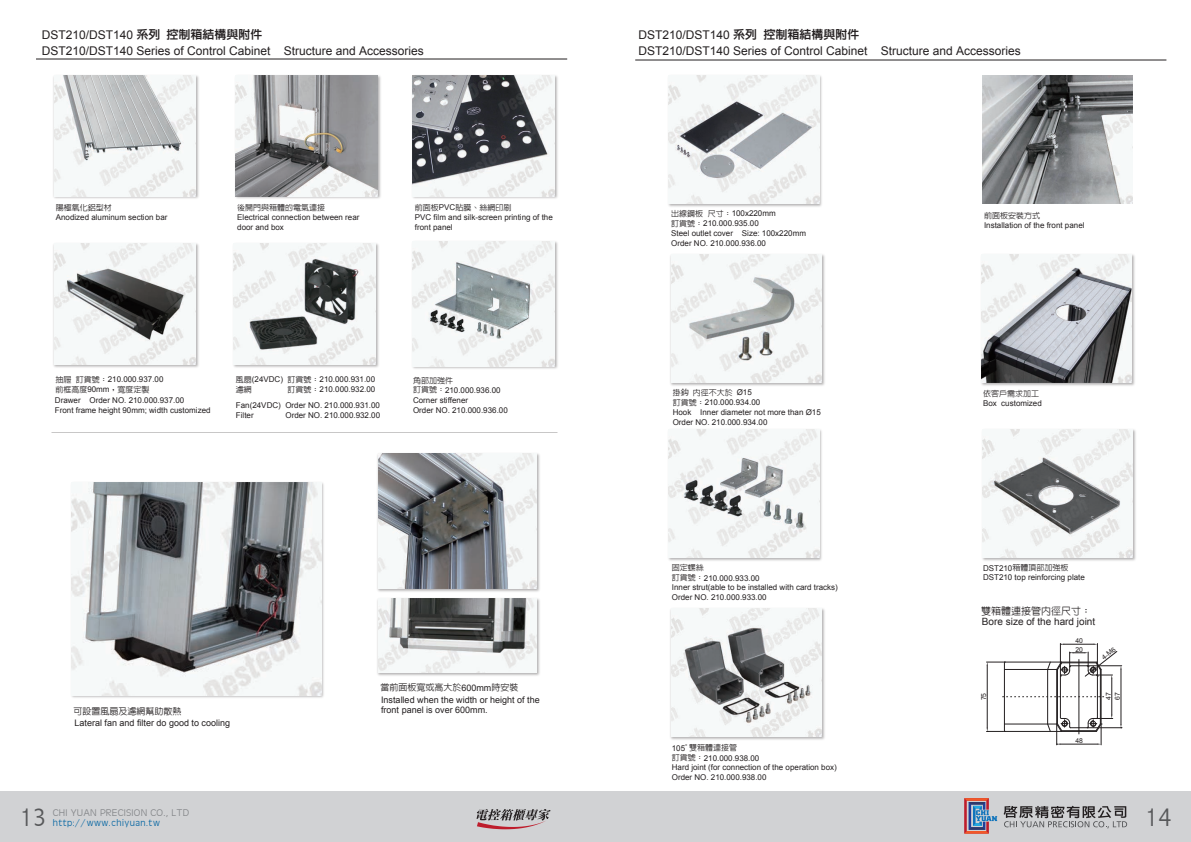
<style>
.page{position:relative;width:1191px;height:842px;background:#fff}
.page>*{position:absolute;margin:0;border:0;box-sizing:border-box;transform-origin:0 0}
.t1{font:300 condensed 26.7px "Abadi";color:#57585a;scale:1.09 1}
.t2{font:12px/16px "Arial";color:#231f20}
.t3{font:10px "Antique Oli T Ligh";letter-spacing:.02em;color:#808285;scale:1.1 1}
.t4{font:10px "Arial";color:#231f20}
.t5{font:10px "Antique Oli T Ligh";letter-spacing:.05em;color:#0164a2}
.t6{font:500 10px "Lin Gothic";color:#231f20}
.t7{font:9px/10px "Arial";color:#231f20}
.t8{font:500 9px "Lin Gothic";color:#231f20}
.t9{font:8px/9.9px "Arial";color:#231f20}
.t10{font:500 8px "Lin Gothic";color:#231f20}
.t11{font:6.8px/9.1px "Arial";color:#231f20}
.s1{font-family:"Lin Gothic Extra"}
.s2{font-family:"Arial";font-weight:400}
.s3{font-family:"Lin Gothic";font-weight:500}
.s4{font-family:"DF Hei Std W5";font-weight:400}
.s5{font-family:"Myriad Pro";font-weight:400}
</style>
<div class="page">
<hr style="left:36px;top:59px;width:531px;height:1px;background:#231f20">
<img style="left:53px;top:75px;width:146px;height:124px">
<img style="left:54px;top:75px;width:142px;height:121px">
<img style="left:53px;top:243px;width:146px;height:125px">
<img style="left:54px;top:244px;width:142px;height:120px">
<img style="left:412px;top:75px;width:146px;height:124px">
<img style="left:413px;top:75px;width:141px;height:121px">
<img style="left:412px;top:241px;width:146px;height:128px">
<img style="left:413px;top:242px;width:141px;height:124px">
<img style="left:72px;top:482px;width:252px;height:216px">
<img style="left:71px;top:483px;width:250px;height:212px">
<img style="left:377px;top:453px;width:163px;height:139px">
<img style="left:378px;top:454px;width:159px;height:135px">
<img style="left:377px;top:598px;width:163px;height:78px">
<img style="left:378px;top:598px;width:159px;height:75px">
<img style="left:233px;top:243px;width:146px;height:125px">
<img style="left:234px;top:244px;width:141px;height:120px">
<img style="left:235px;top:75px;width:146px;height:124px">
<img style="left:236px;top:75px;width:142px;height:121px">
<hr style="left:635px;top:60px;width:531px;height:1px;background:#231f20">
<hr style="left:1097px;top:643px;width:1px;height:32px;background:#231f20">
<hr style="left:1060px;top:643px;width:1px;height:32px;background:#231f20">
<svg style="left:1061px;top:644px;width:36px;height:1px"></svg>
<svg style="left:986px;top:651px;width:136px;height:94px"></svg>
<img style="left:668px;top:76px;width:154px;height:131px">
<img style="left:669px;top:75px;width:150px;height:128px">
<img style="left:670px;top:254px;width:155px;height:132px">
<img style="left:671px;top:255px;width:150px;height:127px">
<img style="left:668px;top:429px;width:154px;height:132px">
<img style="left:669px;top:430px;width:150px;height:128px">
<img style="left:670px;top:608px;width:155px;height:132px">
<img style="left:671px;top:609px;width:150px;height:128px">
<img style="left:982px;top:75px;width:150px;height:128px">
<img style="left:981px;top:254px;width:154px;height:132px">
<img style="left:981px;top:255px;width:150px;height:127px">
<img style="left:982px;top:429px;width:154px;height:132px">
<img style="left:982px;top:430px;width:150px;height:128px">
<div style="left:0;top:791px;width:1191px;height:51px;background:#d1d2d4"></div>
<svg style="left:1003px;top:806px;width:124px;height:22px"></svg>
<svg style="left:964px;top:798px;width:33px;height:36px"></svg>
<svg style="left:476px;top:809px;width:74px;height:20px"></svg>
<h2 class="t2" style="left:42px;top:27px;width:384px">DST210/DST140 <span class="s1">系列 控制箱結構與附件<br></span>DST210/DST140 Series of Control Cabinet Structure and Accessories</h2>
<h2 class="t2" style="left:638px;top:27px;width:384px">DST210/DST140 <span class="s1">系列 控制箱結構與附件<br></span>DST210/DST140 Series of Control Cabinet Structure and Accessories</h2>
<p class="t10" style="left:56px;top:203px;width:57px">陽極氧化鋁型材</p>
<p class="t9" style="left:56px;top:212px;width:113px">Anodized aluminum section bar</p>
<p class="t10" style="left:237px;top:203px;width:90px">後開門與箱體的電氣連接</p>
<p class="t9" style="left:237px;top:212px;width:124px">Electrical connection between rear door and box</p>
<p class="t10" style="left:415px;top:203px;width:98px">前面板<span class="s2">PVC</span>貼膜、絲網印刷</p>
<p class="t9" style="left:415px;top:212px;width:139px">PVC film and silk-screen printing of the front panel</p>
<p class="t9" style="left:55px;top:375px;width:110px"><span class="s3">抽屜 訂貨號：</span>210.000.937.00</p>
<p class="t10" style="left:55px;top:385px;width:96px">前框高度<span class="s2">90mm</span>，寬度定製</p>
<p class="t9" style="left:55px;top:396px;width:157px">Drawer Order NO. 210.000.937.00<br>Front frame height 90mm; width customized</p>
<p class="t9" style="left:236px;top:375px;width:141px"><span class="s3">風扇</span>(24VDC) <span class="s3">訂貨號：</span>210.000.931.00</p>
<p class="t10" style="left:236px;top:385px;width:17px">濾網</p>
<p class="t9" style="left:236px;top:382px;width:146px;line-height:15.9px;text-indent:52px"><span class="s3">訂貨號：</span>210.000.932.00<br>Fan(24VDC) Order NO. 210.000.931.00</p>
<p class="t9" style="left:236px;top:411px;width:19px">Filter</p>
<p class="t9" style="left:285px;top:411px;width:96px">Order NO. 210.000.932.00</p>
<p class="t10" style="left:413px;top:376px;width:41px">角部加強件</p>
<p class="t9" style="left:413px;top:385px;width:96px"><span class="s3">訂貨號：</span>210.000.936.00<br>Corner stiffener<br>Order NO. 210.000.936.00</p>
<p class="t8" style="left:73px;top:706px;width:109px">可設置風扇及濾網幫助散熱</p>
<p class="t8" style="left:380px;top:683px;width:140px">當前面板寬或高大於<span class="s2">600mm</span>時安裝</p>
<p class="t7" style="left:381px;top:695px;width:160px">Installed when the width or height of the front panel is over 600mm.</p>
<p class="t7" style="left:74px;top:717px;width:157px">Lateral fan and filter do good to cooling</p>
<p class="t9" style="left:671px;top:209px;width:136px"><span class="s3">出線鋼板 尺寸：</span>100x220mm<br><span class="s3">訂貨號：</span>210.000.935.00<br>Steel outlet cover Size: 100x220mm<br>Order NO. 210.000.936.00</p>
<p class="t10" style="left:672px;top:388px;width:81px">掛<span class="s4">鈎</span> 內徑不大於 <span class="s2">Ø15</span></p>
<p class="t9" style="left:672px;top:397px;width:150px"><span class="s3">訂貨號：</span>210.000.934.00<br>Hook Inner diameter not more than Ø15<br>Order NO. 210.000.934.00</p>
<p class="t10" style="left:672px;top:564px;width:33px">固定螺絲</p>
<p class="t9" style="left:672px;top:573px;width:167px"><span class="s3">訂貨號：</span>210.000.933.00<br>Inner strut(able to be installed with card tracks)<br>Order NO. 210.000.933.00</p>
<p class="t10" style="left:672px;top:744px;width:67px"><span class="s2">105</span><span class="s5">˚</span> 雙箱體連接管</p>
<p class="t9" style="left:672px;top:753px;width:166px"><span class="s3">訂貨號：</span>210.000.938.00<br>Hard joint (for connection of the operation box)<br>Order NO. 210.000.938.00</p>
<p class="t10" style="left:984px;top:212px;width:57px">前面板安裝方式</p>
<p class="t9" style="left:984px;top:221px;width:102px">Installation of the front panel</p>
<p class="t10" style="left:983px;top:390px;width:57px">依客戶需求加工</p>
<p class="t9" style="left:983px;top:399px;width:60px">Box customized</p>
<p class="t10" style="left:983px;top:564px;width:87px"><span class="s2">DST210</span>箱體頂部加強板</p>
<p class="t9" style="left:983px;top:573px;width:103px">DST210 top reinforcing plate</p>
<p class="t6" style="left:981px;top:606px;width:111px">雙箱體連接管內徑尺寸：</p>
<p class="t4" style="left:982px;top:614px;width:115px">Bore size of the hard joint</p>
<p class="t11" style="left:979px;top:700px;width:9px;rotate:-90deg">75</p>
<p class="t11" style="left:1075px;top:636px;width:9px">40</p>
<p class="t11" style="left:1075px;top:645px;width:9px">20</p>
<p class="t11" style="left:1075px;top:736px;width:9px">48</p>
<p class="t11" style="left:1100px;top:655px;width:17px;rotate:-38deg">4-M6</p>
<p class="t11" style="left:1103px;top:700px;width:9px;rotate:-90deg">47<br>67</p>
<h1 class="t1" style="left:19px;top:802px;width:26px">13</h1>
<p class="t5" style="left:53px;top:817px;width:109px">http://www.chiyuan.tw</p>
<h1 class="t1" style="left:1144px;top:802px;width:26px">14</h1>
<p class="t3" style="left:53px;top:807px;width:126px">CHI YUAN PRECISION CO., LTD</p>
</div>
